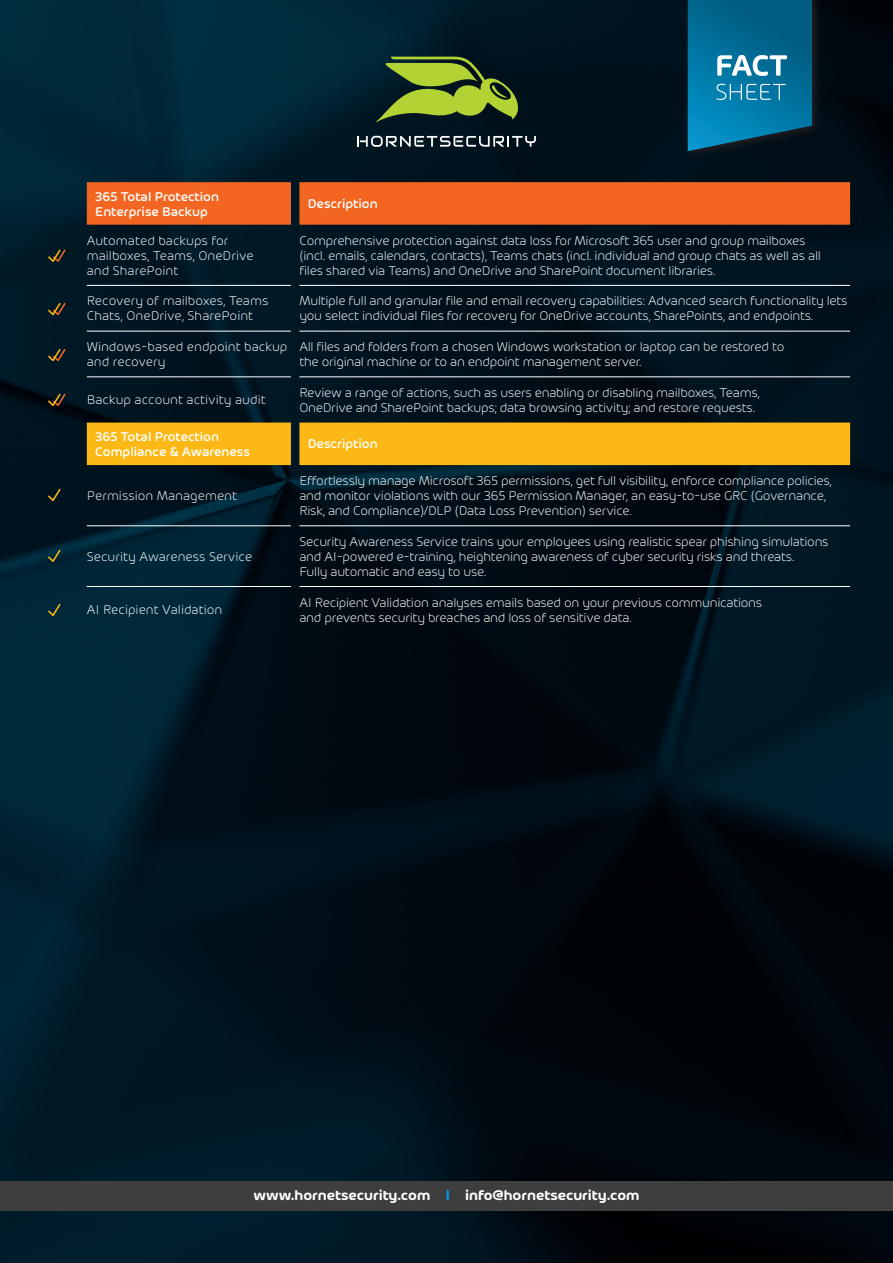
<style>
.page{position:relative;width:893px;height:1263px;background:#fff}
.page>*{position:absolute;margin:0;border:0;box-sizing:border-box;transform-origin:0 0}
.t1{font:600 15px "Hornet";color:#fff}
.Tabellen_Zellen{font:300 13.5px/15px "Hornet";letter-spacing:-.02em;color:#fff}
.Tabellen_Zellen-2{font:300 13.5px/15px "Hornet";color:#fff}
.Tabellen_Kopf{font:500 13.5px/15px "Hornet";color:#fff}
.Subhead_Infokasten{font:500 13.5px "Hornet";color:#fff}
.s1{color:#009fe3}
</style>
<div class="page">
<img style="left:0;top:0;width:893px;height:1263px">
<div style="left:0;top:1181px;width:893px;height:30px;background:#3e3e3f"></div>
<svg style="left:682px;top:0;width:141px;height:162px;background:#04121b"></svg>
<svg style="left:688px;top:0;width:124px;height:151px;background:#0c7097"></svg>
<div style="left:87px;top:182px;width:763px;height:43px;background:#f36621"></div>
<div style="left:87px;top:423px;width:763px;height:42px;background:#fcb814"></div>
<hr style="left:87px;top:285px;width:204px;height:1px;background:#fff">
<hr style="left:299px;top:285px;width:551px;height:1px;background:#fff">
<hr style="left:87px;top:331px;width:204px;height:1px;background:#fff">
<hr style="left:299px;top:331px;width:551px;height:1px;background:#fff">
<hr style="left:87px;top:376px;width:204px;height:1px;background:#fff">
<hr style="left:299px;top:376px;width:551px;height:1px;background:#fff">
<hr style="left:87px;top:525px;width:204px;height:1px;background:#fff">
<hr style="left:299px;top:525px;width:551px;height:1px;background:#fff">
<hr style="left:87px;top:586px;width:204px;height:1px;background:#fff">
<hr style="left:299px;top:586px;width:551px;height:1px;background:#fff">
<svg style="left:48px;top:250px;width:18px;height:12px"></svg>
<svg style="left:48px;top:303px;width:18px;height:12px"></svg>
<svg style="left:48px;top:349px;width:18px;height:12px"></svg>
<svg style="left:48px;top:394px;width:18px;height:12px"></svg>
<svg style="left:48px;top:489px;width:13px;height:12px"></svg>
<svg style="left:48px;top:550px;width:13px;height:12px"></svg>
<svg style="left:48px;top:604px;width:13px;height:12px"></svg>
<svg style="left:357px;top:136px;width:179px;height:11px"></svg>
<svg style="left:375px;top:57px;width:146px;height:66px;background:#556f2a"></svg>
<p class="Tabellen_Kopf" style="left:95px;top:188px;width:125px">365 Total Protection<br>Enterprise Backup</p>
<p class="Subhead_Infokasten" style="left:308px;top:194px;width:71px">Description</p>
<p class="Tabellen_Zellen-2" style="left:87px;top:232px;width:168px">Automated backups for mailboxes, Teams, OneDrive and SharePoint</p>
<p class="Tabellen_Zellen" style="left:299px;top:232px;width:523px">Comprehensive protection against data loss for Microsoft 365 user and group mailboxes (incl. emails, calendars, contacts), Teams chats (incl. individual and group chats as well as all files shared via Teams) and OneDrive and SharePoint document libraries.</p>
<p class="Tabellen_Zellen-2" style="left:87px;top:293px;width:183px">Recovery of mailboxes, Teams<br>Chats, OneDrive, SharePoint</p>
<p class="Tabellen_Zellen" style="left:299px;top:293px;width:550px">Multiple full and granular file and email recovery capabilities: Advanced search functionality lets you select individual files for recovery for OneDrive accounts, SharePoints, and endpoints.</p>
<p class="Tabellen_Zellen-2" style="left:87px;top:338px;width:202px">Windows-based endpoint backup and recovery</p>
<p class="Tabellen_Zellen" style="left:299px;top:338px;width:486px">All files and folders from a chosen Windows workstation or laptop can be restored to the original machine or to an endpoint management server.</p>
<p class="Tabellen_Zellen-2" style="left:87px;top:392px;width:180px">Backup account activity audit</p>
<p class="Tabellen_Zellen" style="left:299px;top:384px;width:462px">Review a range of actions, such as users enabling or disabling mailboxes, Teams,<br>OneDrive and SharePoint backups; data browsing activity; and restore requests.</p>
<p class="Tabellen_Kopf" style="left:95px;top:428px;width:156px">365 Total Protection<br>Compliance &amp; Awareness</p>
<p class="Subhead_Infokasten" style="left:308px;top:434px;width:71px">Description</p>
<p class="Tabellen_Zellen-2" style="left:87px;top:487px;width:152px">Permission Management</p>
<p class="Tabellen_Zellen" style="left:299px;top:472px;width:534px">Effortlessly manage Microsoft 365 permissions, get full visibility, enforce compliance policies, and monitor violations with our 365 Permission Manager, an easy-to-use GRC (Governance,<br>Risk, and Compliance)/DLP (Data Loss Prevention) service.</p>
<p class="Tabellen_Zellen-2" style="left:87px;top:548px;width:167px">Security Awareness Service</p>
<p class="Tabellen_Zellen" style="left:299px;top:533px;width:531px">Security Awareness Service trains your employees using realistic spear phishing simulations and AI-powered e-training, heightening awareness of cyber security risks and threats.<br>Fully automatic and easy to use.</p>
<p class="Tabellen_Zellen-2" style="left:87px;top:601px;width:137px">AI Recipient Validation</p>
<p class="Tabellen_Zellen" style="left:299px;top:594px;width:464px">AI Recipient Validation analyses emails based on your previous communications and prevents security breaches and loss of sensitive data.</p>
<p class="t1" style="left:253px;top:1185px;width:388px">www.hornetsecurity.com <span class="s1">I</span> info@hornetsecurity.com</p>
</div>
